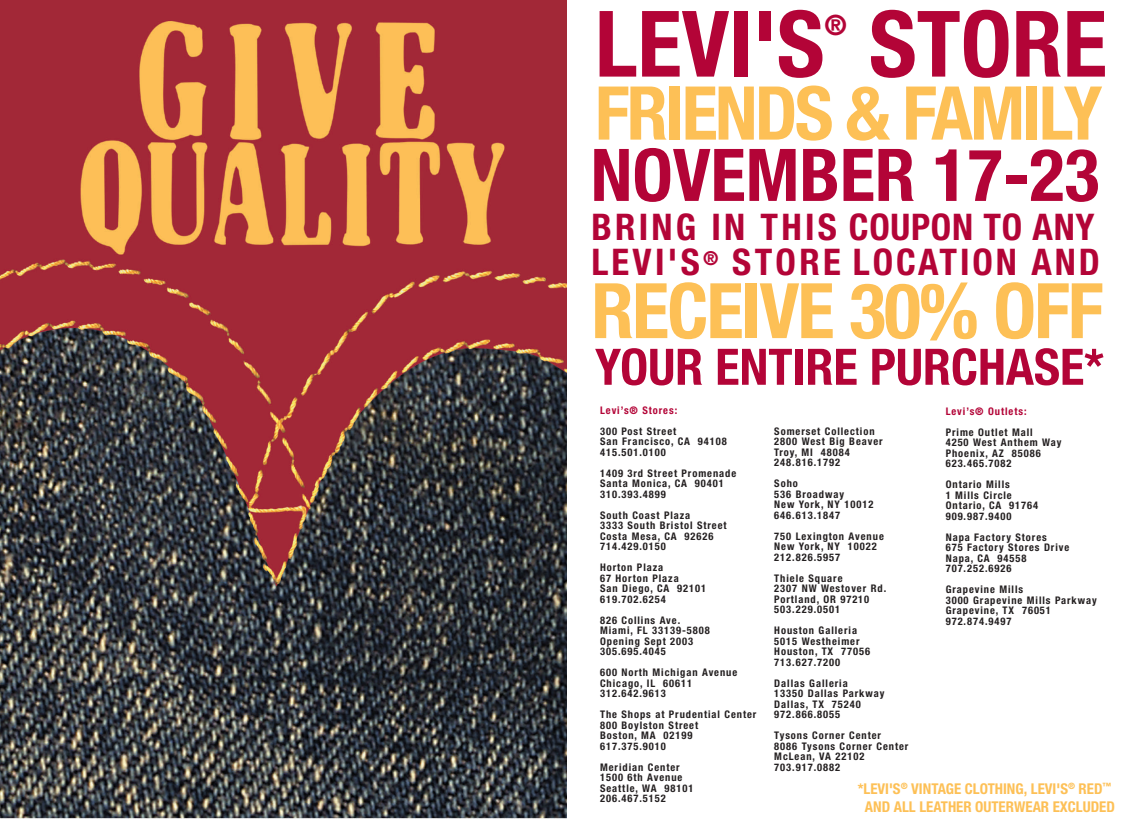
<style>
.page{position:relative;width:1134px;height:819px;background:#fff}
.page>*{position:absolute;margin:0;border:0;box-sizing:border-box;transform-origin:0 0}
.t1{font:700 condensed 91.88px "Helvetica Neue";color:#b30437}
.t2{font:700 condensed 76.65px "Helvetica Neue";letter-spacing:-.025em;color:#fdc056}
.t3{font:700 condensed 74.38px "Helvetica Neue";letter-spacing:-.035em;color:#fdc056}
.t4{font:700 condensed 72.8px "Helvetica Neue";color:#b30437}
.t5{font:700 condensed 50.4px "Helvetica Neue";color:#b30437}
.t6{font:700 condensed 36.75px/35px "Helvetica Neue";letter-spacing:.08em;color:#b30437}
.t7{font:700 condensed 28.18px "Helvetica Neue";color:#b30437}
.t8{font:700 condensed 14.88px/18.4px "Helvetica Neue";color:#fdc056;text-align:center}
.t9{font:700 condensed 10.5px/10.5px "Helvetica Neue";letter-spacing:.09em;color:#231f20}
.t10{font:700 condensed 10.5px "Helvetica Neue";letter-spacing:.09em;color:#b30437}
</style>
<div class="page">
<img style="left:0;top:0;width:567px;height:819px">
<h1 class="t1" style="left:595px;top:-12px;width:231px">LEVI'S</h1>
<h3 class="t7" style="left:824px;top:8px;width:24px">®</h3>
<h1 class="t1" style="left:869px;top:-12px;width:239px">STORE</h1>
<h3 class="t3" style="left:595px;top:68px;width:509px">FRIENDS &amp; FAMILY</h3>
<h3 class="t4" style="left:591px;top:131px;width:510px">NOVEMBER 17-23</h3>
<h3 class="t6" style="left:591px;top:209px;width:510px">BRING IN THIS COUPON TO ANY<br>LEVI'S<sup>®</sup> STORE LOCATION AND</h3>
<h2 class="t2" style="left:591px;top:264px;width:514px">RECEIVE 30% OFF</h2>
<h3 class="t5" style="left:595px;top:336px;width:510px">YOUR ENTIRE PURCHASE*</h3>
<p class="t10" style="left:600px;top:404px;width:79px">Levi’s® Stores:</p>
<p class="t9" style="left:600px;top:426px;width:128px">300 Post Street<br>San Francisco, CA 94108<br>415.501.0100</p>
<p class="t9" style="left:600px;top:468px;width:138px">1409 3rd Street Promenade<br>Santa Monica, CA 90401<br>310.393.4899</p>
<p class="t9" style="left:600px;top:510px;width:128px">South Coast Plaza<br>3333 South Bristol Street<br>Costa Mesa, CA 92626<br>714.429.0150</p>
<p class="t9" style="left:600px;top:562px;width:108px">Horton Plaza<br>67 Horton Plaza<br>San Diego, CA 92101<br>619.702.6254</p>
<p class="t9" style="left:600px;top:615px;width:111px">826 Collins Ave.<br>Miami, FL 33139-5808<br>Opening Sept 2003<br>305.695.4045</p>
<p class="t9" style="left:600px;top:667px;width:139px">600 North Michigan Avenue<br>Chicago, IL 60611<br>312.642.9613</p>
<p class="t9" style="left:600px;top:709px;width:158px">The Shops at Prudential Center<br>800 Boylston Street<br>Boston, MA 02199<br>617.375.9010</p>
<p class="t9" style="left:600px;top:762px;width:95px">Meridian Center<br>1500 6th Avenue<br>Seattle, WA 98101<br>206.467.5152</p>
<p class="t9" style="left:774px;top:426px;width:110px">Somerset Collection<br>2800 West Big Beaver<br>Troy, MI 48084<br>248.816.1792</p>
<p class="t9" style="left:774px;top:478px;width:101px">Soho<br>536 Broadway<br>New York, NY 10012<br>646.613.1847</p>
<p class="t9" style="left:774px;top:531px;width:111px">750 Lexington Avenue<br>New York, NY 10022<br>212.826.5957</p>
<p class="t9" style="left:774px;top:573px;width:113px">Thiele Square<br>2307 NW Westover Rd.<br>Portland, OR 97210<br>503.229.0501</p>
<p class="t9" style="left:774px;top:625px;width:97px">Houston Galleria<br>5015 Westheimer<br>Houston, TX 77056<br>713.627.7200</p>
<p class="t9" style="left:774px;top:678px;width:112px">Dallas Galleria<br>13350 Dallas Parkway<br>Dallas, TX 75240<br>972.866.8055</p>
<p class="t9" style="left:774px;top:730px;width:136px">Tysons Corner Center<br>8086 Tysons Corner Center<br>McLean, VA 22102<br>703.917.0882</p>
<p class="t10" style="left:946px;top:405px;width:82px">Levi’s® Outlets:</p>
<p class="t9" style="left:946px;top:427px;width:117px">Prime Outlet Mall<br>4250 West Anthem Way<br>Phoenix, AZ 85086<br>623.465.7082</p>
<p class="t9" style="left:946px;top:479px;width:94px">Ontario Mills<br>1 Mills Circle<br>Ontario, CA 91764<br>909.987.9400</p>
<p class="t9" style="left:946px;top:532px;width:125px">Napa Factory Stores<br>675 Factory Stores Drive<br>Napa, CA 94558<br>707.252.6926</p>
<p class="t9" style="left:946px;top:584px;width:153px">Grapevine Mills<br>3000 Grapevine Mills Parkway<br>Grapevine, TX 76051<br>972.874.9497</p>
<h3 class="t8" style="left:858px;top:779px;width:259px">*LEVI'S<sup>®</sup> VINTAGE CLOTHING, LEVI'S<sup>®</sup> RED<sup>™<br></sup>AND ALL LEATHER OUTERWEAR EXCLUDED</h3>
</div>
